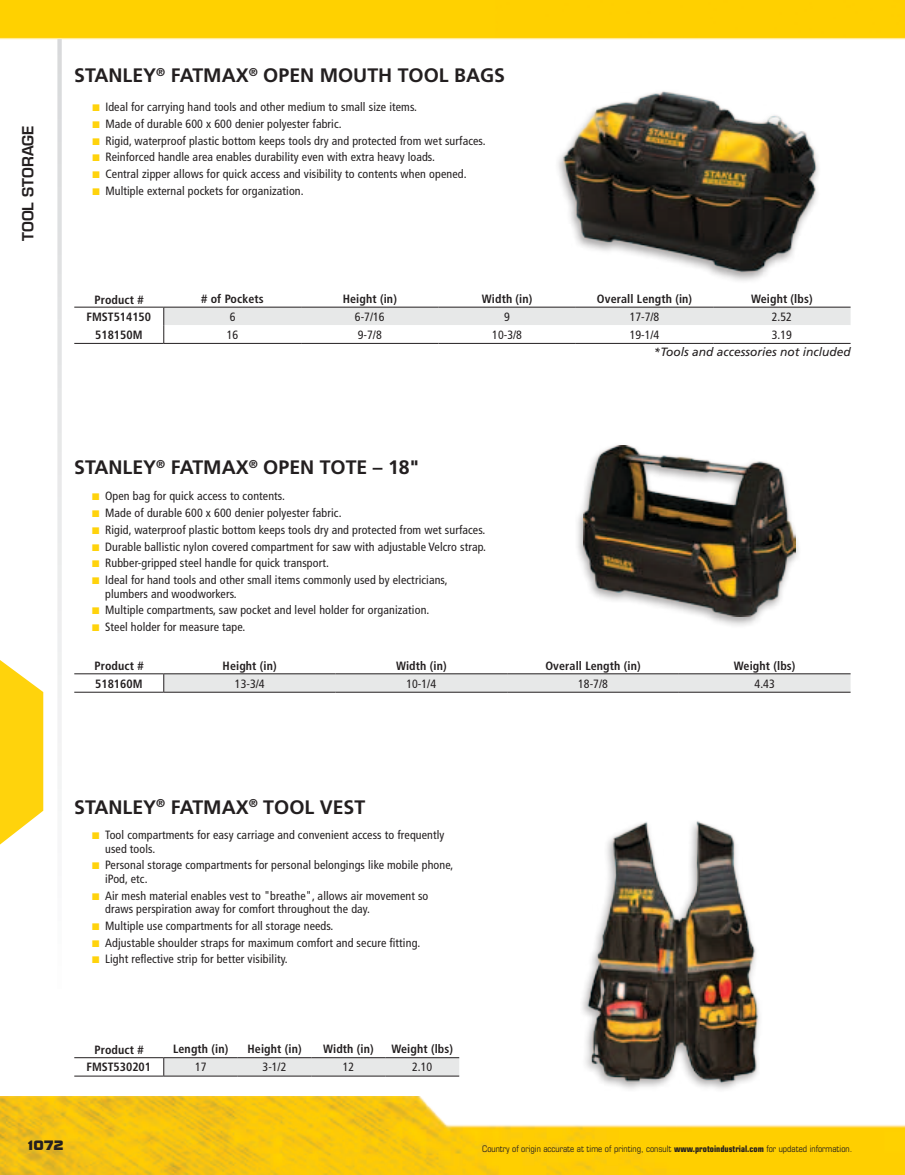
<style>
.page{position:relative;width:905px;height:1175px;background:#fff}
.page>*{position:absolute;margin:0;border:0;box-sizing:border-box;transform-origin:0 0}
.t1{font:700 19.5px "Frutiger LT Std";color:#231f20}
.t2{font:600 15px "Eurostile LT Std";color:#231f20}
.t3{font:14.25px "Bolt EF";color:#231f20}
.t4{font:condensed 12px/13.5px "Frutiger LT Std";letter-spacing:.01em;color:#231f20}
.t5{font:700 condensed 12px "Frutiger LT Std";letter-spacing:.01em;color:#231f20}
.t6{font:italic 12px "Frutiger LT Std";color:#231f20}
.t7{font:condensed 9px "Eurostile LT Std";color:#231f20}
.s1{color:#ffd30c}
.s2{font-weight:700}
</style>
<div class="page">
<img style="left:0;top:0;width:904px;height:40px">
<svg style="left:57px;top:39px;width:5px;height:772px;fill:#eaebec"></svg>
<img style="left:0;top:1096px;width:904px;height:78px">
<svg style="left:0;top:660px;width:43px;height:184px"></svg>
<hr style="left:74px;top:307px;width:90px;height:1px;background:#231f20">
<hr style="left:713px;top:343px;width:137px;height:1px;background:#231f20">
<hr style="left:576px;top:343px;width:137px;height:1px;background:#231f20">
<hr style="left:438px;top:343px;width:138px;height:1px;background:#231f20">
<hr style="left:301px;top:343px;width:137px;height:1px;background:#231f20">
<hr style="left:164px;top:343px;width:137px;height:1px;background:#231f20">
<hr style="left:74px;top:343px;width:90px;height:1px;background:#231f20">
<svg style="left:163px;top:307px;width:687px;height:36px"></svg>
<svg style="left:163px;top:674px;width:687px;height:18px;background:#dfe0e0"></svg>
<hr style="left:74px;top:692px;width:90px;height:1px;background:#231f20">
<hr style="left:164px;top:692px;width:171px;height:1px;background:#231f20">
<hr style="left:335px;top:692px;width:172px;height:1px;background:#231f20">
<hr style="left:507px;top:692px;width:172px;height:1px;background:#231f20">
<hr style="left:679px;top:692px;width:171px;height:1px;background:#231f20">
<hr style="left:74px;top:673px;width:90px;height:1px;background:#231f20">
<hr style="left:164px;top:673px;width:171px;height:1px;background:#231f20">
<hr style="left:335px;top:673px;width:172px;height:1px;background:#231f20">
<hr style="left:507px;top:673px;width:172px;height:1px;background:#231f20">
<hr style="left:679px;top:673px;width:171px;height:1px;background:#231f20">
<div style="left:163px;top:1058px;width:296px;height:17px;background:#e7e8e8"></div>
<hr style="left:74px;top:1075px;width:90px;height:1px;background:#231f20">
<hr style="left:164px;top:1075px;width:74px;height:1px;background:#231f20">
<hr style="left:238px;top:1075px;width:73px;height:1px;background:#231f20">
<hr style="left:311px;top:1075px;width:74px;height:1px;background:#231f20">
<hr style="left:385px;top:1075px;width:74px;height:1px;background:#231f20">
<hr style="left:74px;top:1057px;width:90px;height:1px;background:#231f20">
<hr style="left:164px;top:1057px;width:74px;height:1px;background:#231f20">
<hr style="left:238px;top:1057px;width:73px;height:1px;background:#231f20">
<hr style="left:311px;top:1057px;width:74px;height:1px;background:#231f20">
<hr style="left:385px;top:1057px;width:74px;height:1px;background:#231f20">
<img style="left:582px;top:821px;width:178px;height:267px">
<div style="left:553px;top:88px;width:268px;height:195px;background:#231f20;opacity:.4"></div>
<img style="left:560px;top:90px;width:259px;height:184px">
<div style="left:573px;top:441px;width:228px;height:187px;background:#231f20;opacity:.4"></div>
<img style="left:583px;top:445px;width:213px;height:172px">
<p class="t2" style="left:18px;top:241px;width:117px;rotate:-90deg">Tool Storage</p>
<h1 class="t1" style="left:74px;top:64px;width:430px">STANLEY<sup>®</sup> FATMAX<sup>®</sup> OPEN MOUTH TOOL BAGS</h1>
<p class="t4" style="left:92px;top:100px;width:326px"><span class="s1">■</span> Ideal for carrying hand tools and other medium to small size items.</p>
<p class="t4" style="left:92px;top:117px;width:251px"><span class="s1">■</span> Made of durable 600 x 600 denier polyester fabric.</p>
<p class="t4" style="left:92px;top:134px;width:394px"><span class="s1">■</span> Rigid, waterproof plastic bottom keeps tools dry and protected from wet surfaces.</p>
<p class="t4" style="left:92px;top:150px;width:344px"><span class="s1">■</span> Reinforced handle area enables durability even with extra heavy loads.</p>
<p class="t4" style="left:92px;top:167px;width:376px"><span class="s1">■</span> Central zipper allows for quick access and visibility to contents when opened.</p>
<p class="t4" style="left:92px;top:184px;width:213px"><span class="s1">■</span> Multiple external pockets for organization.</p>
<p class="t5" style="left:94px;top:292px;width:51px">Product #</p>
<p class="t5" style="left:201px;top:291px;width:64px"># of Pockets</p>
<p class="t5" style="left:343px;top:291px;width:56px">Height (in)</p>
<p class="t5" style="left:482px;top:291px;width:52px">Width (in)</p>
<p class="t5" style="left:597px;top:291px;width:97px">Overall Length (in)</p>
<p class="t5" style="left:751px;top:291px;width:63px">Weight (lbs)</p>
<p class="t5" style="left:87px;top:309px;width:66px">FMST514150</p>
<p class="t4" style="left:230px;top:310px;width:7px">6</p>
<p class="t4" style="left:355px;top:310px;width:31px">6-7/16</p>
<p class="t4" style="left:504px;top:310px;width:7px">9</p>
<p class="t4" style="left:629px;top:310px;width:31px">17-7/8</p>
<p class="t4" style="left:771px;top:310px;width:22px">2.52</p>
<p class="t5" style="left:95px;top:327px;width:49px">518150M</p>
<p class="t4" style="left:227px;top:328px;width:13px">16</p>
<p class="t4" style="left:358px;top:328px;width:25px">9-7/8</p>
<p class="t4" style="left:492px;top:328px;width:31px">10-3/8</p>
<p class="t4" style="left:629px;top:328px;width:31px">19-1/4</p>
<p class="t4" style="left:771px;top:328px;width:22px">3.19</p>
<p class="t6" style="left:653px;top:345px;width:199px">*Tools and accessories not included</p>
<h1 class="t1" style="left:74px;top:456px;width:346px">STANLEY<sup>®</sup> FATMAX<sup>®</sup> OPEN TOTE – 18"</h1>
<p class="t4" style="left:92px;top:489px;width:194px"><span class="s1">■</span> Open bag for quick access to contents.</p>
<p class="t4" style="left:92px;top:506px;width:251px"><span class="s1">■</span> Made of durable 600 x 600 denier polyester fabric.</p>
<p class="t4" style="left:92px;top:523px;width:394px"><span class="s1">■</span> Rigid, waterproof plastic bottom keeps tools dry and protected from wet surfaces.</p>
<p class="t4" style="left:92px;top:540px;width:395px"><span class="s1">■</span> Durable ballistic nylon covered compartment for saw with adjustable Velcro strap.</p>
<p class="t4" style="left:92px;top:556px;width:238px"><span class="s1">■</span> Rubber-gripped steel handle for quick transport.</p>
<p class="t4" style="left:105px;top:573px;width:344px;text-indent:-13px"><span class="s1">■</span> Ideal for hand tools and other small items commonly used by electricians, plumbers and woodworkers.</p>
<p class="t4" style="left:92px;top:603px;width:339px"><span class="s1">■</span> Multiple compartments, saw pocket and level holder for organization.</p>
<p class="t4" style="left:92px;top:620px;width:155px"><span class="s1">■</span> Steel holder for measure tape.</p>
<p class="t5" style="left:94px;top:659px;width:51px">Product #</p>
<p class="t5" style="left:222px;top:658px;width:56px">Height (in)</p>
<p class="t5" style="left:396px;top:658px;width:52px">Width (in)</p>
<p class="t5" style="left:545px;top:658px;width:97px">Overall Length (in)</p>
<p class="t5" style="left:734px;top:658px;width:63px">Weight (lbs)</p>
<p class="t5" style="left:95px;top:676px;width:49px">518160M</p>
<p class="t4" style="left:235px;top:676px;width:31px">13-3/4</p>
<p class="t4" style="left:406px;top:676px;width:31px">10-1/4</p>
<p class="t4" style="left:578px;top:676px;width:31px">18-7/8</p>
<p class="t4" style="left:754px;top:676px;width:22px">4.43</p>
<h1 class="t1" style="left:74px;top:795px;width:270px">STANLEY<sup>®</sup> FATMAX<sup>®</sup> TOOL VEST</h1>
<p class="t4" style="left:105px;top:828px;width:341px;text-indent:-13px"><span class="s1">■</span> Tool compartments for easy carriage and convenient access to frequently used tools.</p>
<p class="t4" style="left:105px;top:858px;width:349px;text-indent:-13px"><span class="s1">■</span> Personal storage compartments for personal belongings like mobile phone, iPod, etc.</p>
<p class="t4" style="left:105px;top:888px;width:325px;text-indent:-13px"><span class="s1">■</span> Air mesh material enables vest to "breathe", allows air movement so draws perspiration away for comfort throughout the day.</p>
<p class="t4" style="left:92px;top:919px;width:243px"><span class="s1">■</span> Multiple use compartments for all storage needs.</p>
<p class="t4" style="left:92px;top:935px;width:330px"><span class="s1">■</span> Adjustable shoulder straps for maximum comfort and secure fitting.</p>
<p class="t4" style="left:92px;top:952px;width:197px"><span class="s1">■</span> Light reflective strip for better visibility.</p>
<p class="t5" style="left:94px;top:1042px;width:51px">Product #</p>
<p class="t5" style="left:173px;top:1042px;width:57px">Length (in)</p>
<p class="t5" style="left:247px;top:1042px;width:56px">Height (in)</p>
<p class="t5" style="left:323px;top:1042px;width:52px">Width (in)</p>
<p class="t5" style="left:391px;top:1042px;width:63px">Weight (lbs)</p>
<p class="t5" style="left:86px;top:1060px;width:66px">FMST530201</p>
<p class="t4" style="left:195px;top:1060px;width:13px">17</p>
<p class="t4" style="left:262px;top:1060px;width:25px">3-1/2</p>
<p class="t4" style="left:342px;top:1060px;width:13px">12</p>
<p class="t4" style="left:412px;top:1060px;width:22px">2.10</p>
<p class="t3" style="left:28px;top:1137px;width:37px">1072</p>
<p class="t7" style="left:482px;top:1143px;width:371px">Country of origin accurate at time of printing, consult <span class="s2">www.protoindustrial.com</span> for updated information.</p>
</div>
